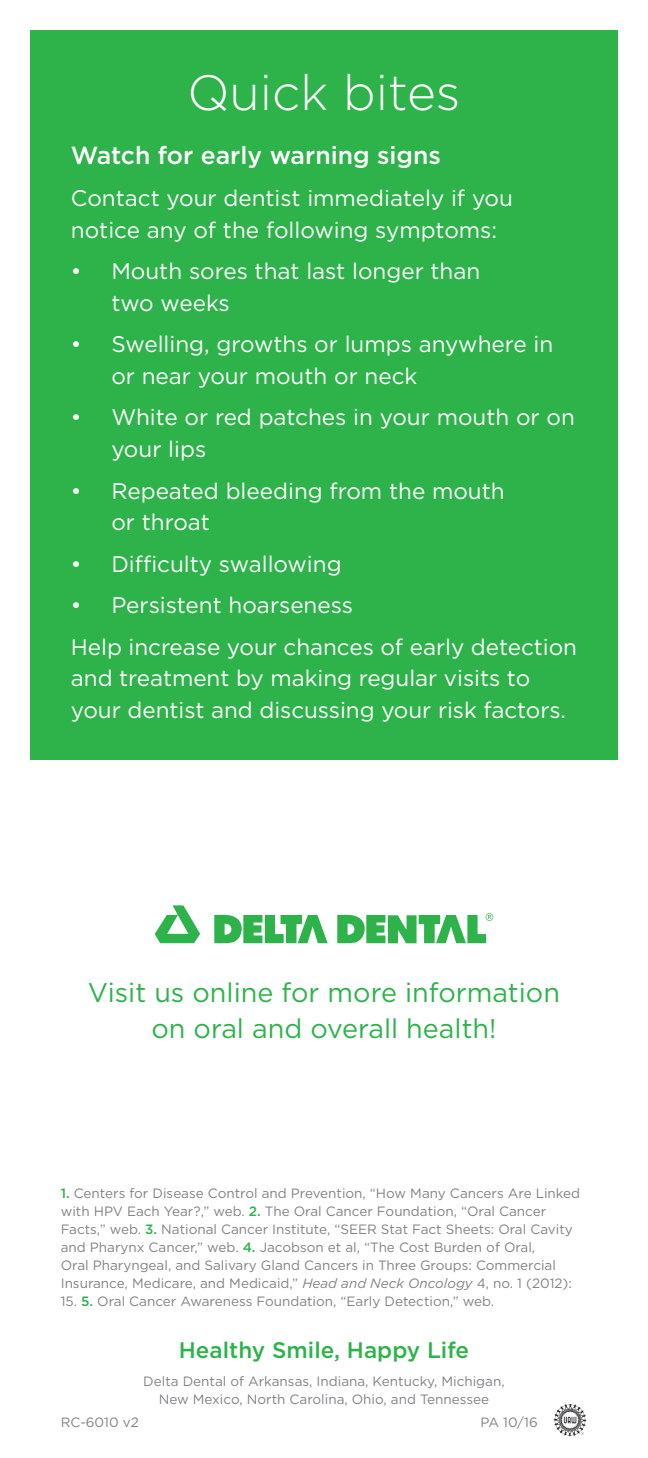
<style>
.page{position:relative;width:648px;height:1458px;background:#fff}
.page>*{position:absolute;margin:0;border:0;box-sizing:border-box;transform-origin:0 0}
.Quick_bites_headline{font:300 49.5px "Gotham";color:#fff}
.BULLETS{font:27px/36px "Gotham";color:#2db34a;text-align:center}
.Quick_bites_subhead{font:500 24.75px "Gotham";color:#fff}
.Bullets{font:22.5px/31.5px "Gotham";color:#fff}
.BULLETS-2{font:500 22.5px "Gotham";color:#2db34a}
.Citations{font:13.5px/18px "Gotham";color:#808285}
.s1{font-weight:500;color:#2db34a}
.s2{font-style:italic}
</style>
<div class="page">
<div style="left:30px;top:30px;width:588px;height:730px;background:#2db34a"></div>
<img style="left:553px;top:1404px;width:34px;height:33px">
<svg style="left:155px;top:905px;width:45px;height:38px"></svg>
<svg style="left:214px;top:915px;width:114px;height:28px"></svg>
<svg style="left:337px;top:913px;width:156px;height:30px"></svg>
<p class="Quick_bites_headline" style="left:187px;top:62px;width:275px">Quick bites</p>
<p class="Quick_bites_subhead" style="left:71px;top:140px;width:372px">Watch for early warning signs</p>
<p class="Bullets" style="left:71px;top:182px;width:444px">Contact your dentist immediately if you notice any of the following symptoms:</p>
<p class="Bullets" style="left:111px;top:255px;width:370px;text-indent:-40px">• Mouth sores that last longer than two weeks</p>
<p class="Bullets" style="left:111px;top:328px;width:443px;text-indent:-40px">• Swelling, growths or lumps anywhere in or near your mouth or neck</p>
<p class="Bullets" style="left:111px;top:401px;width:465px;text-indent:-40px">• White or red patches in your mouth or on your lips</p>
<p class="Bullets" style="left:111px;top:474px;width:395px;text-indent:-40px">• Repeated bleeding from the mouth or throat</p>
<p class="Bullets" style="left:71px;top:548px;width:272px">• Difficulty swallowing</p>
<p class="Bullets" style="left:71px;top:589px;width:284px">• Persistent hoarseness</p>
<p class="Bullets" style="left:71px;top:631px;width:508px">Help increase your chances of early detection and treatment by making regular visits to your dentist and discussing your risk factors.</p>
<p class="BULLETS" style="left:88px;top:974px;width:474px">Visit us online for more information on oral and overall health!</p>
<p class="Citations" style="left:61px;top:1184px;width:521px"><span class="s1">1.</span> Centers for Disease Control and Prevention, “How Many Cancers Are Linked with HPV Each Year?,” web. <span class="s1">2.</span> The Oral Cancer Foundation, “Oral Cancer Facts,” web. <span class="s1">3.</span> National Cancer Institute, “SEER Stat Fact Sheets: Oral Cavity and Pharynx Cancer,” web. <span class="s1">4.</span> Jacobson et al, “The Cost Burden of Oral,<br>Oral Pharyngeal, and Salivary Gland Cancers in Three Groups: Commercial Insurance, Medicare, and Medicaid,” <span class="s2">Head and Neck Oncology</span> 4, no. 1 (2012):</p>
<p class="Citations" style="left:61px;top:1292px;width:435px">15. <span class="s1">5.</span> Oral Cancer Awareness Foundation, “Early Detection,” web.</p>
<p class="BULLETS-2" style="left:179px;top:1335px;width:292px">Healthy Smile, Happy Life</p>
<p class="Citations" style="left:143px;top:1372px;width:363px;text-align:center">Delta Dental of Arkansas, Indiana, Kentucky, Michigan,<br>New Mexico, North Carolina, Ohio, and Tennessee</p>
<p class="Citations" style="left:61px;top:1413px;width:80px">RC-6010 v2</p>
<p class="Citations" style="left:480px;top:1413px;width:59px">PA 10/16</p>
</div>
